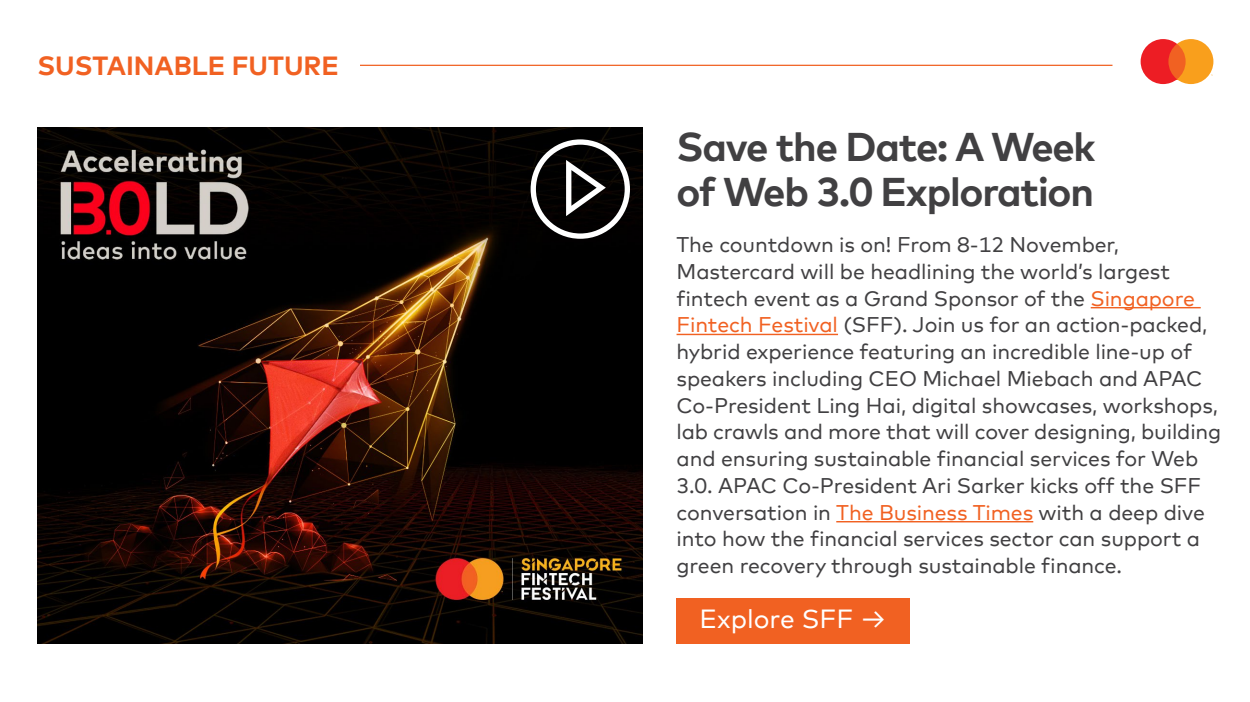
<style>
.page{position:relative;width:1250px;height:702px;background:#fff}
.page>*{position:absolute;margin:0;border:0;box-sizing:border-box;transform-origin:0 0}
.t1{font:700 40px/44.2px "Mark Offc For MC";letter-spacing:-.03em;color:#414042}
.t2{font:700 26.25px "Mark Offc For MC";color:#f16122}
.t3{font:26.25px "Mark Offc For MC";color:#fff}
.t4{font:21.25px/26.8px "Mark Offc For MC";letter-spacing:-.005em;color:#414042}
.s1{color:#f16122}
</style>
<div class="page">
<svg style="left:1141px;top:39px;width:72px;height:45px;background:#f47641"></svg>
<hr style="left:360px;top:65px;width:752px;height:1px;background:#f16122">
<img style="left:38px;top:128px;width:604px;height:516px">
<hr style="left:1091px;top:307px;width:110px;height:1px;background:#f16122">
<hr style="left:677px;top:334px;width:161px;height:1px;background:#f16122">
<hr style="left:836px;top:521px;width:197px;height:1px;background:#f16122">
<div style="left:677px;top:598px;width:233px;height:46px;background:#f16122"></div>
<svg style="left:531px;top:139px;width:99px;height:100px"></svg>
<p class="t2" style="left:38px;top:46px;width:303px">SUSTAINABLE FUTURE</p>
<h1 class="t1" style="left:677px;top:122px;width:420px">Save the Date: A Week of Web 3.0 Exploration</h1>
<p class="t4" style="left:677px;top:230px;width:546px">The countdown is on! From 8-12 November, Mastercard will be headlining the world’s largest fintech event as a Grand Sponsor of the <span class="s1">Singapore Fintech Festival</span> (SFF). Join us for an action-packed, hybrid experience featuring an incredible line-up of speakers including CEO Michael Miebach and APAC Co-President Ling Hai, digital showcases, workshops, lab crawls and more that will cover designing, building and ensuring sustainable financial services for Web 3.0. APAC Co-President Ari Sarker kicks off the SFF conversation in <span class="s1">The Business Times</span> with a deep dive into how the financial services sector can support a green recovery through sustainable finance.</p>
<p class="t3" style="left:699px;top:599px;width:189px">Explore SFF →</p>
</div>
